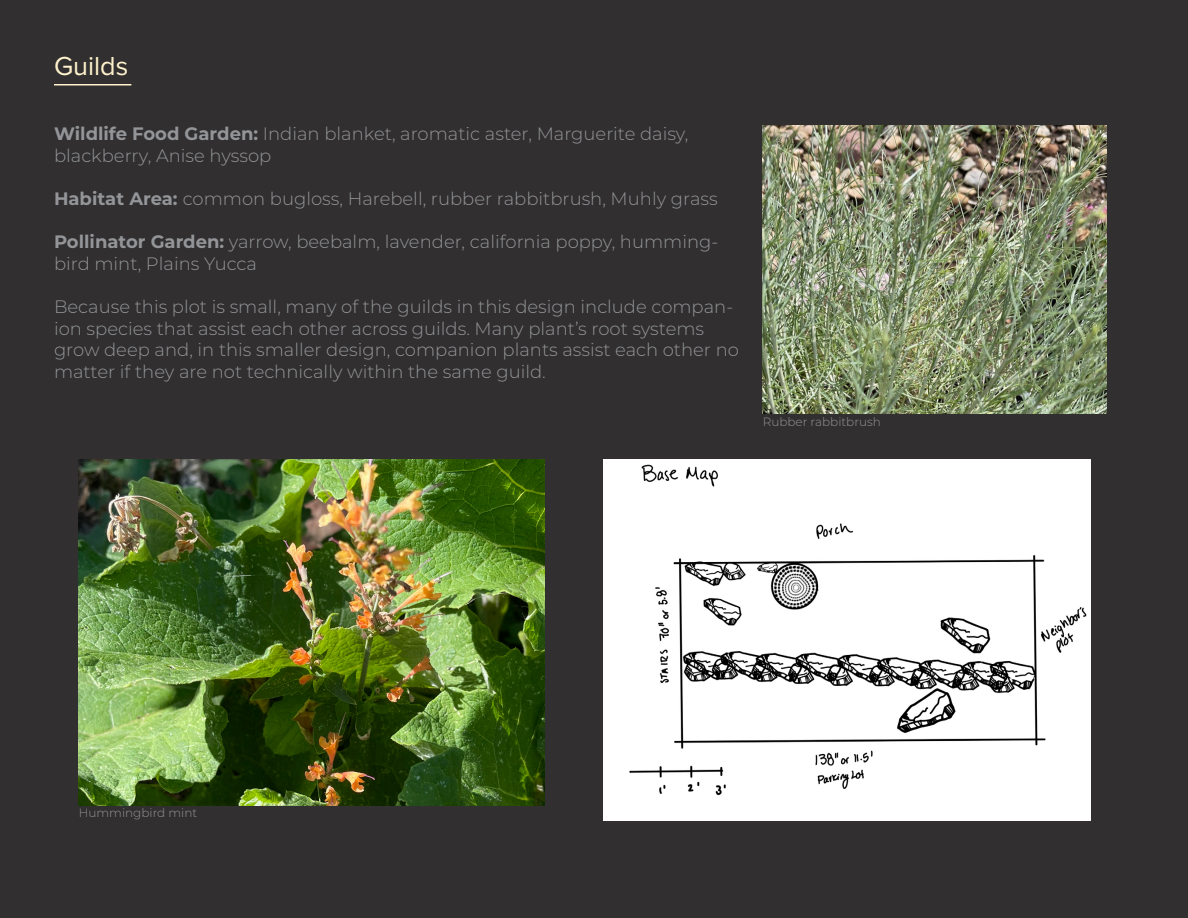
<style>
.page{position:relative;width:1188px;height:918px;background:#312f30}
.page>*{position:absolute;margin:0;border:0;box-sizing:border-box;transform-origin:0 0}
.t1{font:27px "Proxima Nova";color:#fff2cc}
.t2{font:300 18px/21.6px "Montserrat";color:#939598}
.t3{font:300 12px "Montserrat";color:#939598}
.s1{font-weight:700}
</style>
<div class="page">
<img style="left:763px;top:126px;width:344px;height:288px">
<img style="left:79px;top:459px;width:465px;height:347px">
<img style="left:603px;top:459px;width:488px;height:362px">
<hr style="left:54px;top:84px;width:77px;height:2px;background:#fff2cc">
<p class="t1" style="left:54px;top:46px;width:76px">Guilds</p>
<p class="t2" style="left:54px;top:123px;width:636px"><span class="s1">Wildlife Food Garden:</span> Indian blanket, aromatic aster, Marguerite daisy, blackberry, Anise hyssop</p>
<p class="t2" style="left:54px;top:187px;width:665px"><span class="s1">Habitat Area:</span> common bugloss, Harebell, rubber rabbitbrush, Muhly grass</p>
<p class="t2" style="left:54px;top:231px;width:666px"><span class="s1">Pollinator Garden:</span> yarrow, beebalm, lavender, california poppy, humming&shy;bird mint, Plains Yucca</p>
<p class="t2" style="left:54px;top:295px;width:686px">Because this plot is small, many of the guilds in this design include compan&shy;ion species that assist each other across guilds. Many plant’s root systems grow deep and, in this smaller design, companion plants assist each other no matter if they are not technically within the same guild.</p>
<p class="t3" style="left:763px;top:413px;width:120px">Rubber rabbitbrush</p>
<p class="t3" style="left:79px;top:805px;width:120px">Hummingbird mint</p>
</div>
